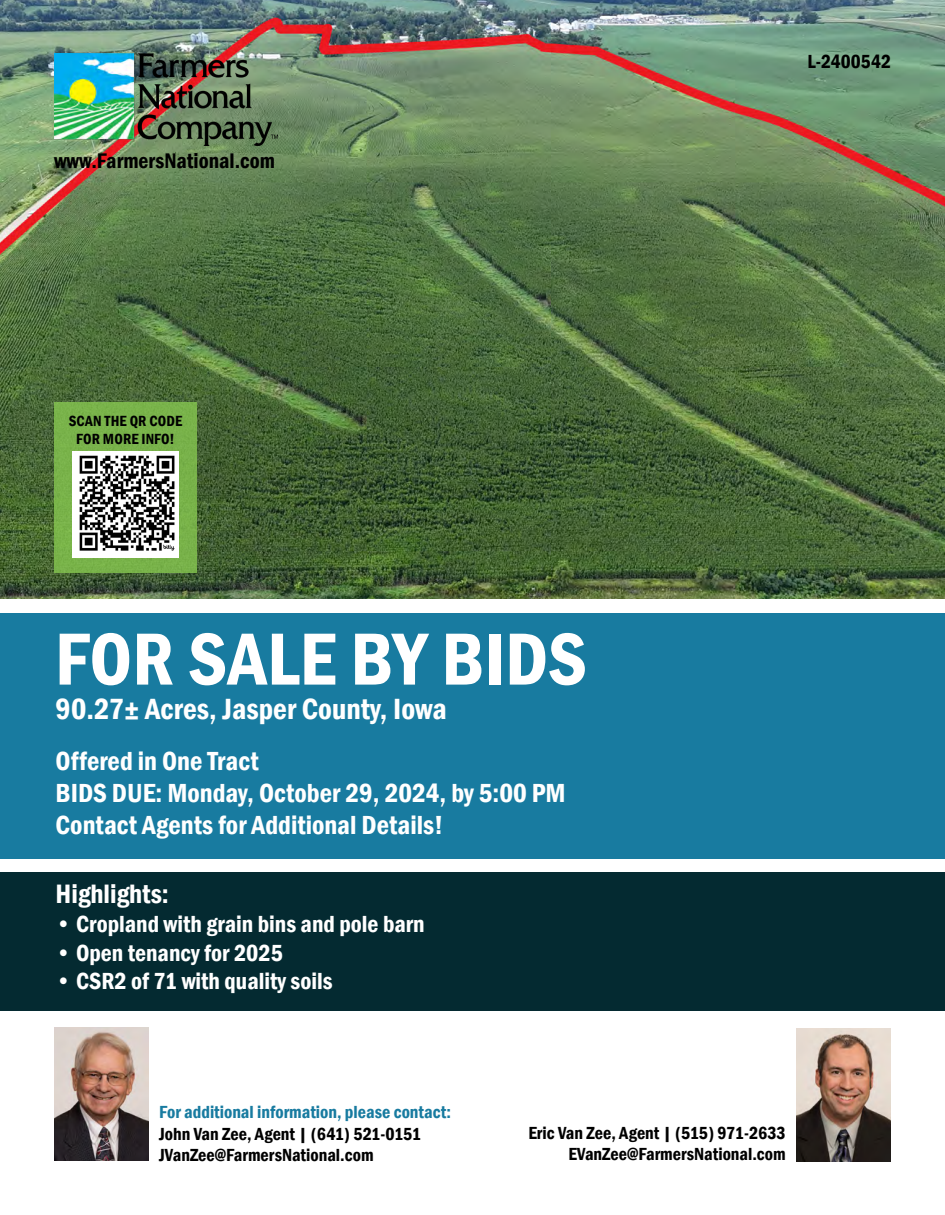
<style>
.page{position:relative;width:945px;height:1215px;background:#fff}
.page>*{position:absolute;margin:0;border:0;box-sizing:border-box;transform-origin:0 0}
.t1{font:600 condensed 76.35px "Franklin Gothic";color:#fff}
.t2{font:600 condensed 30px "Franklin Gothic";color:#fff}
.t3{font:600 condensed 27.3px "Franklin Gothic";color:#fff}
.t4{font:600 condensed 26.85px/32.2px "Franklin Gothic";color:#fff}
.t5{font:600 condensed 24px "Franklin Gothic";color:#fff}
.t6{font:600 condensed 21.75px "Franklin Gothic";color:#000}
.t7{font:600 condensed 19.5px "Franklin Gothic";color:#000}
.t8{font:600 condensed 18px/21.6px "Franklin Gothic";color:#000}
.t9{font:600 condensed 18px "Franklin Gothic";color:#187ba0}
.t10{font:600 condensed 15.15px/18.1px "Franklin Gothic";letter-spacing:.01em;color:#000;text-align:center}
</style>
<div class="page">
<div style="left:0;top:613px;width:945px;height:246px;background:#187ba0"></div>
<div style="left:0;top:872px;width:945px;height:138px;background:#042a31"></div>
<img style="left:0;top:0;width:945px;height:599px">
<img style="left:54px;top:54px;width:224px;height:92px">
<img style="left:54px;top:1028px;width:94px;height:133px">
<img style="left:796px;top:1029px;width:95px;height:133px">
<div style="left:54px;top:402px;width:143px;height:171px;background:#79b24a"></div>
<img style="left:72px;top:451px;width:107px;height:107px">
<p class="t6" style="left:54px;top:147px;width:223px">www.FarmersNational.com</p>
<p class="t7" style="left:808px;top:48px;width:85px">L-2400542</p>
<p class="t10" style="left:69px;top:412px;width:115px">SCAN THE QR CODE<br>FOR MORE INFO!</p>
<h1 class="t1" style="left:55px;top:608px;width:534px">FOR SALE BY BIDS</h1>
<h2 class="t2" style="left:56px;top:689px;width:393px">90.27± Acres, Jasper County, Iowa</h2>
<h3 class="t4" style="left:56px;top:744px;width:512px">Offered in One Tract<br>BIDS DUE: Monday, October 29, 2024, by 5:00 PM<br>Contact Agents for Additional Details!</h3>
<h3 class="t3" style="left:56px;top:876px;width:115px">Highlights:</h3>
<h3 class="t5" style="left:56px;top:908px;width:370px">• Cropland with grain bins and pole barn</h3>
<h3 class="t5" style="left:56px;top:937px;width:229px">• Open tenancy for 2025</h3>
<h3 class="t5" style="left:56px;top:965px;width:278px">• CSR2 of 71 with quality soils</h3>
<p class="t9" style="left:159px;top:1100px;width:293px">For additional information, please contact:</p>
<p class="t8" style="left:159px;top:1123px;width:263px">John Van Zee, Agent | (641) 521-0151<br>JVanZee@FarmersNational.com</p>
<p class="t8" style="left:528px;top:1122px;width:259px;text-align:right">Eric Van Zee, Agent | (515) 971-2633<br>EVanZee@FarmersNational.com</p>
</div>
